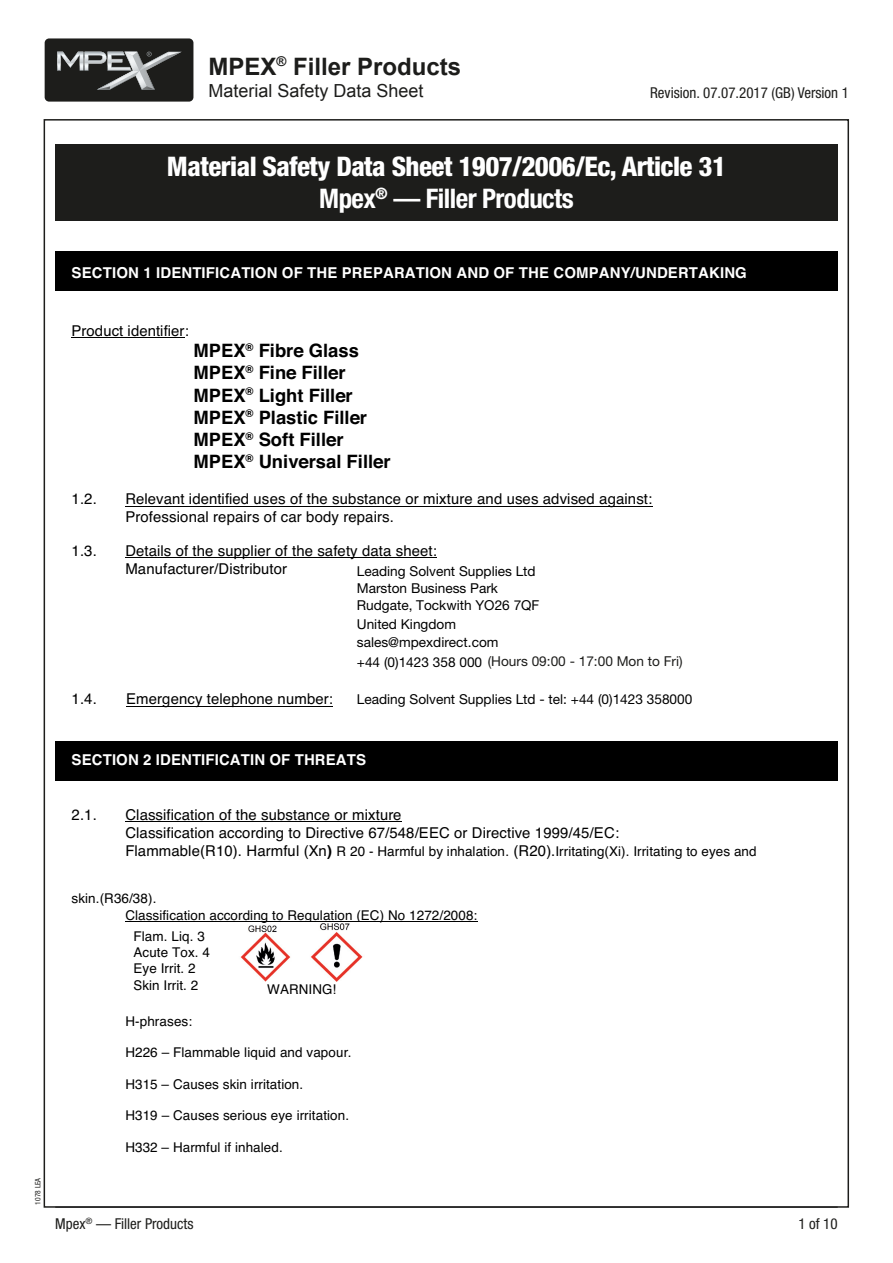
<style>
.page{position:relative;width:893px;height:1263px;background:#fff}
.page>*{position:absolute;margin:0;border:0;box-sizing:border-box;transform-origin:0 0}
.t1{font:800 condensed 27px/32.4px "Helvetica Neue LT Pro";letter-spacing:-.02em;color:#fff;text-align:center}
.t2{font:700 24px "Arial";color:#1d1d1b}
.t3{font:700 18.45px/22px "Helvetica";color:#000}
.t4{font:18px "Arial";color:#1d1d1b}
.t5{font:15px/18.1px "Helvetica";letter-spacing:.005em;color:#000}
.t6{font:700 15px "Helvetica";letter-spacing:.01em;color:#fff}
.t7{font:condensed 15px "Helvetica Neue LT Pro";color:#1d1d1b}
.t8{font:13.65px/17.7px "Helvetica Neue LT Pro";color:#000}
.t9{font:13.65px "Helvetica Neue LT Pro";color:#1d1d1b}
.t10{font:13.5px/16.4px "Helvetica";letter-spacing:.005em;color:#000}
.t11{font:condensed 7.5px "Helvetica Neue LT Pro";color:#1d1d1b}
.s1{font-weight:700}
.s2{font-weight:500}
.s3{color:#000}
.s4{font-size:15px}
.s5{font-weight:700;font-size:15px}
</style>
<div class="page">
<div style="left:45px;top:38px;width:148px;height:64px;background:#1d1d1b;border-radius:4px"></div>
<svg style="left:57px;top:52px;width:124px;height:38px"></svg>
<hr style="left:55px;top:1206px;width:783px;height:2px;background:#1d1d1b">
<div style="left:55px;top:144px;width:783px;height:77px;background:#1d1d1b"></div>
<div style="left:55px;top:741px;width:783px;height:39px;background:#000"></div>
<div style="left:55px;top:251px;width:783px;height:39px;background:#000"></div>
<hr style="left:72px;top:337px;width:113px;height:1px;background:#000">
<hr style="left:125px;top:506px;width:528px;height:1px;background:#000">
<hr style="left:125px;top:557px;width:312px;height:1px;background:#000">
<hr style="left:126px;top:706px;width:207px;height:1px;background:#000">
<hr style="left:125px;top:821px;width:277px;height:1px;background:#000">
<hr style="left:125px;top:921px;width:353px;height:1px;background:#000">
<img style="left:240px;top:923px;width:123px;height:58px">
<h2 class="t2" style="left:208px;top:50px;width:254px">MPEX<sup>®</sup> Filler Products</h2>
<p class="t4" style="left:208px;top:78px;width:217px">Material Safety Data Sheet</p>
<p class="t7" style="left:650px;top:84px;width:200px">Revision. 07.07.2017 (GB) Version 1</p>
<h1 class="t1" style="left:167px;top:149px;width:561px">Material Safety Data Sheet 1907/2006/Ec, Article 31<br><span class="s1">Mpex</span><sup>®</sup> <span class="s2">—</span> <span class="s1">Filler Products</span></h1>
<p class="t6" style="left:72px;top:261px;width:677px">SECTION 1 IDENTIFICATION OF THE PREPARATION AND OF THE COMPANY/UNDERTAKING</p>
<p class="t5" style="left:72px;top:322px;width:119px">Product identifier:</p>
<p class="t3" style="left:193px;top:340px;width:199px">MPEX<sup>®</sup> Fibre Glass<br>MPEX<sup>®</sup> Fine Filler<br>MPEX<sup>®</sup> Light Filler<br>MPEX<sup>®</sup> Plastic Filler<br>MPEX<sup>®</sup> Soft Filler<br>MPEX<sup>®</sup> Universal Filler</p>
<p class="t5" style="left:72px;top:490px;width:27px">1.2.</p>
<p class="t5" style="left:125px;top:490px;width:528px">Relevant identified uses of the substance or mixture and uses advised against:<br>Professional repairs of car body repairs.</p>
<p class="t5" style="left:72px;top:542px;width:27px">1.3.</p>
<p class="t5" style="left:125px;top:542px;width:313px">Details of the supplier of the safety data sheet:<br>Manufacturer/Distributor</p>
<p class="t8" style="left:357px;top:562px;width:184px">Leading Solvent Supplies Ltd<br>Marston Business Park<br>Rudgate, Tockwith YO26 7QF<br>United Kingdom sales@mpexdirect.com</p>
<p class="t5" style="left:72px;top:690px;width:27px">1.4.</p>
<p class="t5" style="left:126px;top:690px;width:208px">Emergency telephone number:</p>
<p class="t9" style="left:357px;top:653px;width:327px"><span class="s3">+44 (0)1423 358 000</span> (Hours 09:00 - 17:00 Mon to Fri)</p>
<p class="t8" style="left:357px;top:690px;width:337px">Leading Solvent Supplies Ltd - tel: +44 (0)1423 358000</p>
<p class="t6" style="left:72px;top:748px;width:296px">SECTION 2 IDENTIFICATIN OF THREATS</p>
<p class="t11" style="left:33px;top:1204px;width:28px;rotate:-90deg">1078 LEA</p>
<p class="t5" style="left:72px;top:806px;width:27px">2.1.</p>
<p class="t5" style="left:125px;top:806px;width:495px">Classification of the substance or mixture<br>Classification according to Directive 67/548/EEC or Directive 1999/45/EC:</p>
<p class="t10" style="left:125px;top:843px;width:633px"><span class="s4">Flammable(R10). Harmful (Xn</span><span class="s5">)</span> R 20 - Harmful by inhalation. <span class="s4">(R20).</span>Irritating(Xi). Irritating to eyes and</p>
<p class="t10" style="left:125px;top:891px;width:353px;text-indent:-54px">skin.(R36/38).<br>Classification according to Regulation (EC) No 1272/2008:</p>
<p class="t10" style="left:133px;top:928px;width:78px">Flam. Liq. 3<br>Acute Tox. 4<br>Eye Irrit. 2<br>Skin Irrit. 2</p>
<p class="t10" style="left:267px;top:982px;width:71px">WARNING!</p>
<p class="t10" style="left:125px;top:1013px;width:68px">H-phrases:</p>
<p class="t10" style="left:125px;top:1045px;width:228px">H226 – Flammable liquid and vapour.</p>
<p class="t10" style="left:125px;top:1076px;width:179px">H315 – Causes skin irritation.</p>
<p class="t10" style="left:125px;top:1108px;width:225px">H319 – Causes serious eye irritation.</p>
<p class="t10" style="left:125px;top:1139px;width:159px">H332 – Harmful if inhaled.</p>
<p class="t7" style="left:55px;top:1214px;width:140px">Mpex<sup>®</sup> — Filler Products</p>
<p class="t7" style="left:798px;top:1214px;width:41px">1 of 10</p>
</div>
